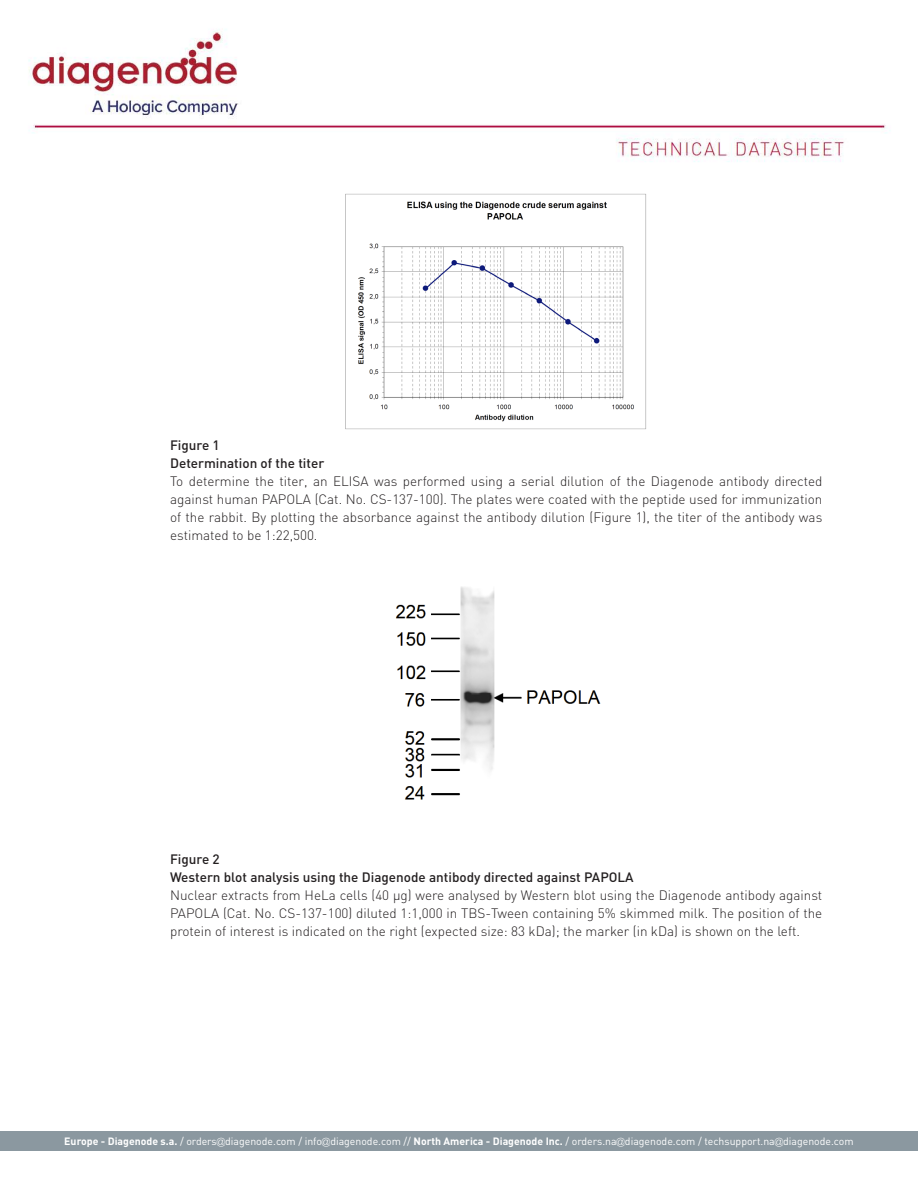
<style>
.page{position:relative;width:918px;height:1188px;background:#fff}
.page>*{position:absolute;margin:0;border:0;box-sizing:border-box;transform-origin:0 0}
.BODY{font:300 13.5px/18px "DIN";color:#231f20;text-align:justify}
.BODY-2{font:500 13.5px "DIN";color:#231f20}
.t1{font:10.5px "DIN";color:#fff}
.s1{font-weight:700}
.s2{font-family:"Gill Sans";font-weight:300}
</style>
<div class="page">
<div style="left:0;top:1131px;width:918px;height:20px;background:#8b98a0"></div>
<img style="left:345px;top:193px;width:301px;height:237px">
<img style="left:395px;top:586px;width:206px;height:214px">
<img style="left:28px;top:29px;width:859px;height:133px">
<p class="BODY-2" style="left:170px;top:436px;width:51px">Figure 1</p>
<p class="BODY-2" style="left:170px;top:454px;width:156px">Determination of the titer</p>
<p class="BODY" style="left:170px;top:472px;width:654px">To determine the titer, an ELISA was performed using a serial dilution of the Diagenode antibody directed against human PAPOLA (Cat. No. CS-137-100). The plates were coated with the peptide used for immunization of the rabbit. By plotting the absorbance against the antibody dilution (Figure 1), the titer of the antibody was estimated to be 1:22,500.</p>
<p class="BODY-2" style="left:170px;top:850px;width:51px">Figure 2</p>
<p class="BODY-2" style="left:170px;top:868px;width:465px">Western blot analysis using the Diagenode antibody directed against PAPOLA</p>
<p class="BODY" style="left:170px;top:886px;width:654px">Nuclear extracts from HeLa cells (40 µg) were analysed by Western blot using the Diagenode antibody against PAPOLA (Cat. No. CS-137-100) diluted 1:1,000 in TBS-Tween containing 5% skimmed milk. The position of the protein of interest is indicated on the right (expected size: 83 kDa); the marker (in kDa) is shown on the left.</p>
<p class="t1" style="left:64px;top:1134px;width:791px"><span class="s1">Europe - Diagenode s.a.</span> / orders<span class="s2">@</span>diagenode.com / info<span class="s2">@</span>diagenode.com // <span class="s1">North America - Diagenode Inc.</span> / orders.na<span class="s2">@</span>diagenode.com / techsupport.na<span class="s2">@</span>diagenode.com</p>
</div>
